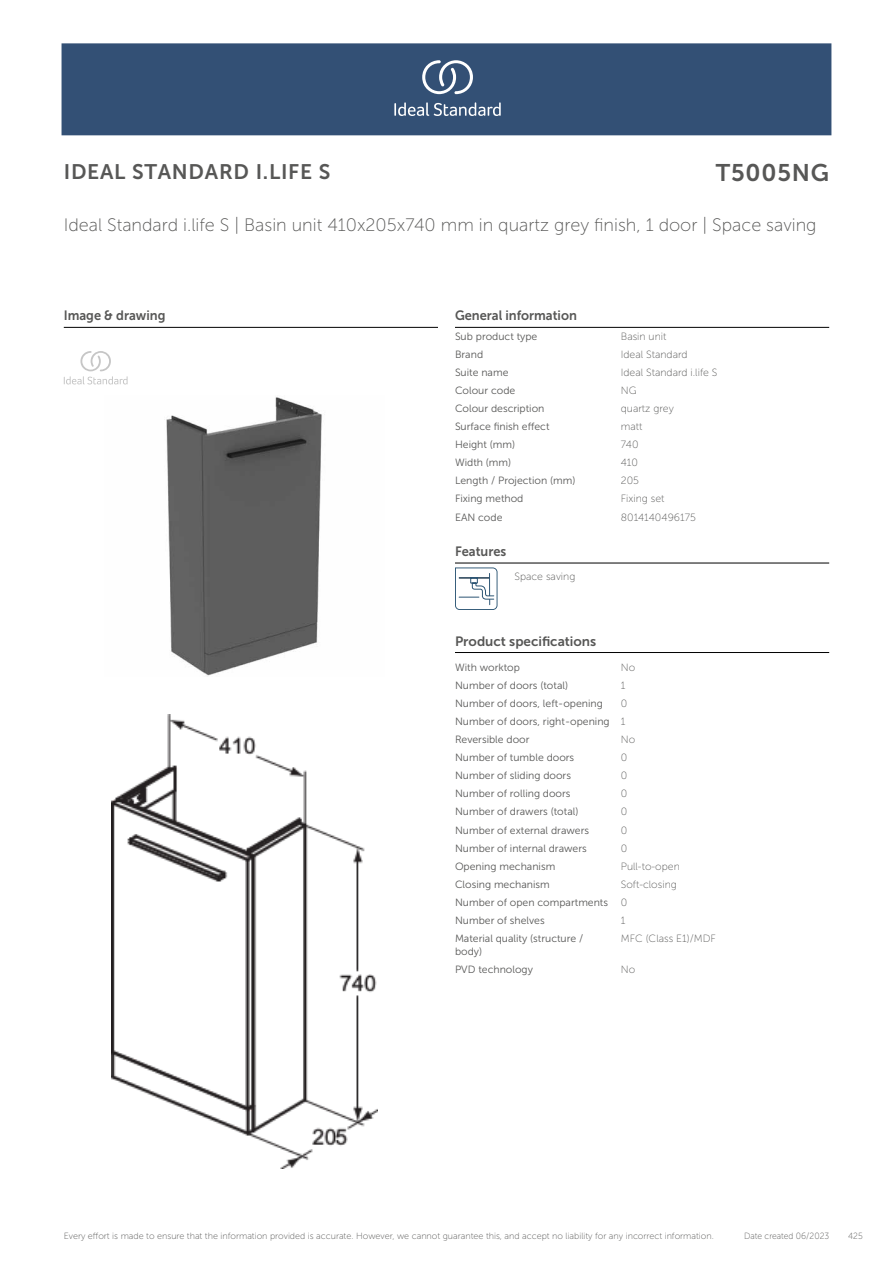
<style>
.page{position:relative;width:893px;height:1263px;background:#fff}
.page>*{position:absolute;margin:0;border:0;box-sizing:border-box;transform-origin:0 0}
.t1{font:24px "Museo Sans 700";letter-spacing:.035em;color:#575756}
.t2{font:21px "Museo Sans 700";letter-spacing:.035em;color:#575756}
.t3{font:18px "Museo Sans 100";color:#575756}
.head_9pt{font:13.5px "Museo Sans 700";color:#575756;scale:.95 1}
.head_9pt-2{font:13.5px "Museo Sans 700";color:#575756}
.head_general{font:10.5px/12.6px "Museo Sans 300";color:#575756}
.value_general{font:10.5px "Museo Sans 100";color:#575756}
.t4{font:9px "Museo Sans 100";color:#575756}
.t5{font:9px "Museo Sans 100";color:#575756;scale:.95 1}
</style>
<div class="page">
<div style="left:62px;top:43px;width:769px;height:92px;background:#335075"></div>
<svg style="left:394px;top:102px;width:107px;height:14px"></svg>
<svg style="left:422px;top:60px;width:51px;height:34px"></svg>
<hr style="left:455px;top:327px;width:374px;height:1px;background:#000">
<hr style="left:455px;top:563px;width:374px;height:1px;background:#000">
<svg style="left:455px;top:567px;width:42px;height:43px"></svg>
<hr style="left:455px;top:652px;width:374px;height:1px;background:#000">
<hr style="left:64px;top:327px;width:374px;height:1px;background:#000">
<svg style="left:64px;top:351px;width:64px;height:33px"></svg>
<img style="left:112px;top:714px;width:265px;height:455px">
<img style="left:166px;top:397px;width:156px;height:279px">
<p class="t2" style="left:64px;top:160px;width:268px">IDEAL STANDARD I.LIFE S</p>
<p class="t1" style="left:716px;top:160px;width:115px">T5005NG</p>
<p class="t3" style="left:64px;top:215px;width:754px">Ideal Standard i.life S | Basin unit 410x205x740 mm in quartz grey finish, 1 door | Space saving</p>
<p class="head_9pt" style="left:64px;top:308px;width:109px">Image &amp; drawing</p>
<p class="head_9pt" style="left:455px;top:308px;width:130px">General information</p>
<p class="head_general" style="left:455px;top:330px;width:84px">Sub product type</p>
<p class="value_general" style="left:621px;top:330px;width:47px">Basin unit</p>
<p class="head_general" style="left:455px;top:348px;width:30px">Brand</p>
<p class="value_general" style="left:621px;top:349px;width:68px">Ideal Standard</p>
<p class="head_general" style="left:455px;top:366px;width:55px">Suite name</p>
<p class="value_general" style="left:621px;top:367px;width:98px">Ideal Standard i.life S</p>
<p class="head_general" style="left:455px;top:384px;width:62px">Colour code</p>
<p class="value_general" style="left:621px;top:385px;width:17px">NG</p>
<p class="head_general" style="left:455px;top:402px;width:91px">Colour description</p>
<p class="value_general" style="left:621px;top:403px;width:54px">quartz grey</p>
<p class="head_general" style="left:455px;top:420px;width:96px">Surface finish effect</p>
<p class="value_general" style="left:621px;top:421px;width:23px">matt</p>
<p class="head_general" style="left:455px;top:438px;width:62px">Height (mm)</p>
<p class="value_general" style="left:621px;top:439px;width:19px">740</p>
<p class="head_general" style="left:455px;top:456px;width:58px">Width (mm)</p>
<p class="value_general" style="left:621px;top:457px;width:19px">410</p>
<p class="head_general" style="left:455px;top:474px;width:122px">Length / Projection (mm)</p>
<p class="value_general" style="left:621px;top:475px;width:20px">205</p>
<p class="head_general" style="left:455px;top:493px;width:70px">Fixing method</p>
<p class="value_general" style="left:621px;top:493px;width:45px">Fixing set</p>
<p class="head_general" style="left:455px;top:511px;width:49px">EAN code</p>
<p class="value_general" style="left:621px;top:511px;width:77px">8014140496175</p>
<p class="head_9pt" style="left:455px;top:544px;width:55px">Features</p>
<p class="value_general" style="left:514px;top:570px;width:62px">Space saving</p>
<p class="head_9pt-2" style="left:455px;top:633px;width:143px">Product specifications</p>
<p class="head_general" style="left:455px;top:661px;width:66px">With worktop</p>
<p class="value_general" style="left:621px;top:662px;width:16px">No</p>
<p class="head_general" style="left:455px;top:679px;width:115px">Number of doors (total)</p>
<p class="value_general" style="left:621px;top:680px;width:6px">1</p>
<p class="head_general" style="left:455px;top:697px;width:149px">Number of doors, left-opening</p>
<p class="value_general" style="left:621px;top:698px;width:8px">0</p>
<p class="head_general" style="left:455px;top:715px;width:156px">Number of doors, right-opening</p>
<p class="value_general" style="left:621px;top:716px;width:6px">1</p>
<p class="head_general" style="left:455px;top:733px;width:76px">Reversible door</p>
<p class="value_general" style="left:621px;top:734px;width:16px">No</p>
<p class="head_general" style="left:455px;top:751px;width:121px">Number of tumble doors</p>
<p class="value_general" style="left:621px;top:752px;width:8px">0</p>
<p class="head_general" style="left:455px;top:769px;width:118px">Number of sliding doors</p>
<p class="value_general" style="left:621px;top:770px;width:8px">0</p>
<p class="head_general" style="left:455px;top:787px;width:117px">Number of rolling doors</p>
<p class="value_general" style="left:621px;top:788px;width:8px">0</p>
<p class="head_general" style="left:455px;top:806px;width:125px">Number of drawers (total)</p>
<p class="value_general" style="left:621px;top:806px;width:8px">0</p>
<p class="head_general" style="left:455px;top:824px;width:136px">Number of external drawers</p>
<p class="value_general" style="left:621px;top:824px;width:8px">0</p>
<p class="head_general" style="left:455px;top:842px;width:133px">Number of internal drawers</p>
<p class="value_general" style="left:621px;top:842px;width:8px">0</p>
<p class="head_general" style="left:455px;top:860px;width:102px">Opening mechanism</p>
<p class="value_general" style="left:621px;top:860px;width:60px">Pull-to-open</p>
<p class="head_general" style="left:455px;top:878px;width:96px">Closing mechanism</p>
<p class="value_general" style="left:621px;top:878px;width:58px">Soft-closing</p>
<p class="head_general" style="left:455px;top:896px;width:155px">Number of open compartments</p>
<p class="value_general" style="left:621px;top:897px;width:8px">0</p>
<p class="head_general" style="left:455px;top:914px;width:91px">Number of shelves</p>
<p class="value_general" style="left:621px;top:915px;width:6px">1</p>
<p class="head_general" style="left:455px;top:932px;width:130px">Material quality (structure / body)</p>
<p class="value_general" style="left:621px;top:933px;width:96px">MFC (Class E1)/MDF</p>
<p class="head_general" style="left:455px;top:963px;width:79px">PVD technology</p>
<p class="value_general" style="left:621px;top:963px;width:16px">No</p>
<p class="t4" style="left:64px;top:1231px;width:652px">Every effort is made to ensure that the information provided is accurate. However, we cannot guarantee this, and accept no liability for any incorrect information.</p>
<p class="t5" style="left:744px;top:1231px;width:91px">Date created 06/2023</p>
<p class="t5" style="left:848px;top:1231px;width:17px">425</p>
</div>
